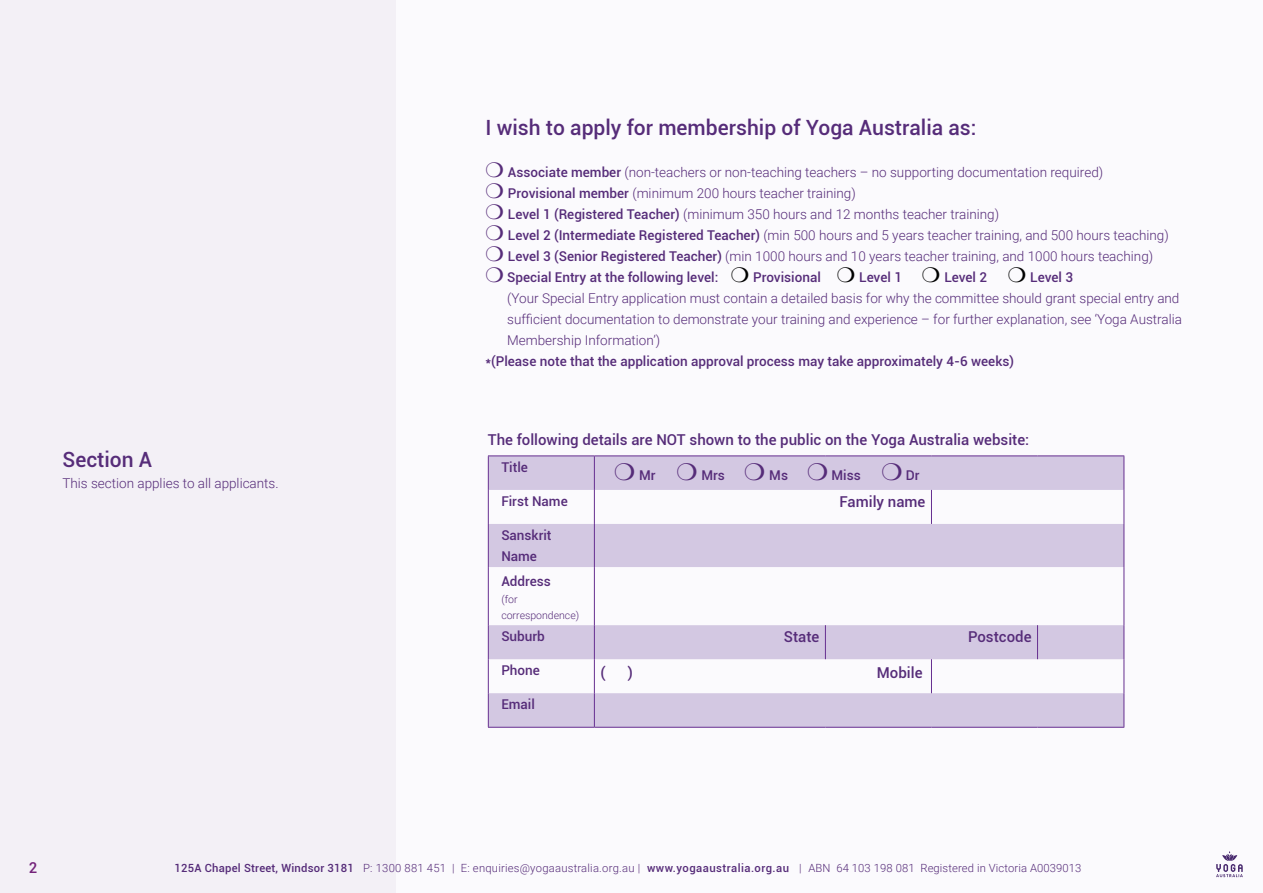
<style>
.page{position:relative;width:1263px;height:893px;background:#fbfafd}
.page>*{position:absolute;margin:0;border:0;box-sizing:border-box;transform-origin:0 0}
.t1{font:500 21px "Roboto";color:#562c79}
.t2{font:500 15px "Roboto";color:#562c79}
.t3{font:500 15px "Roboto";color:#76237b}
.t4{font:300 13.5px/21px "Roboto";color:#562c79}
.t5{font:500 13.5px/21px "Roboto";color:#562c79}
.t6{font:300 11.25px "Roboto";letter-spacing:.01em;color:#562c79}
.t7{font:300 10.5px/16.5px "Roboto";color:#562c79}
.s1{font-weight:500}
.s2{color:#000}
</style>
<div class="page">
<svg style="left:1216px;top:851px;width:27px;height:26px"></svg>
<div style="left:0;top:0;width:396px;height:893px;background:#f3f0f6"></div>
<svg style="left:489px;top:456px;width:634px;height:271px;fill:#d3c8e2"></svg>
<hr style="left:488px;top:455px;width:106px;height:1px;background:#662f90">
<hr style="left:488px;top:456px;width:1px;height:34px;background:#662f90">
<hr style="left:488px;top:490px;width:1px;height:34px;background:#662f90">
<hr style="left:488px;top:524px;width:1px;height:43px;background:#662f90">
<hr style="left:488px;top:567px;width:1px;height:58px;background:#662f90">
<hr style="left:488px;top:625px;width:1px;height:34px;background:#662f90">
<hr style="left:488px;top:659px;width:1px;height:34px;background:#662f90">
<hr style="left:488px;top:693px;width:1px;height:34px;background:#662f90">
<hr style="left:488px;top:727px;width:106px;height:1px;background:#662f90">
<hr style="left:594px;top:455px;width:231px;height:1px;background:#662f90">
<hr style="left:594px;top:456px;width:1px;height:34px;background:#662f90">
<hr style="left:825px;top:455px;width:106px;height:1px;background:#662f90">
<hr style="left:931px;top:455px;width:106px;height:1px;background:#662f90">
<hr style="left:1037px;top:455px;width:87px;height:1px;background:#662f90">
<hr style="left:1123px;top:456px;width:1px;height:34px;background:#662f90">
<hr style="left:594px;top:490px;width:1px;height:34px;background:#662f90">
<hr style="left:931px;top:490px;width:1px;height:34px;background:#662f90">
<hr style="left:1123px;top:490px;width:1px;height:34px;background:#662f90">
<hr style="left:594px;top:524px;width:1px;height:43px;background:#662f90">
<hr style="left:1123px;top:524px;width:1px;height:43px;background:#662f90">
<hr style="left:594px;top:567px;width:1px;height:58px;background:#662f90">
<hr style="left:1123px;top:567px;width:1px;height:58px;background:#662f90">
<hr style="left:594px;top:625px;width:1px;height:34px;background:#662f90">
<hr style="left:825px;top:625px;width:1px;height:34px;background:#662f90">
<hr style="left:1037px;top:625px;width:1px;height:34px;background:#662f90">
<hr style="left:1123px;top:625px;width:1px;height:34px;background:#662f90">
<hr style="left:594px;top:659px;width:1px;height:34px;background:#662f90">
<hr style="left:931px;top:659px;width:1px;height:34px;background:#662f90">
<hr style="left:1123px;top:659px;width:1px;height:34px;background:#662f90">
<hr style="left:594px;top:693px;width:1px;height:34px;background:#662f90">
<hr style="left:1123px;top:693px;width:1px;height:34px;background:#662f90">
<hr style="left:594px;top:727px;width:231px;height:1px;background:#662f90">
<hr style="left:825px;top:727px;width:106px;height:1px;background:#662f90">
<hr style="left:931px;top:727px;width:106px;height:1px;background:#662f90">
<hr style="left:1037px;top:727px;width:87px;height:1px;background:#662f90">
<h1 class="t1" style="left:62px;top:444px;width:91px">Section A</h1>
<p class="t4" style="left:62px;top:472px;width:218px">This section applies to all applicants.</p>
<h1 class="t1" style="left:485px;top:112px;width:492px">I wish to apply for membership of Yoga Australia as:</h1>
<p class="t4" style="left:485px;top:161px;width:685px">❍ <span class="s1">Associate member</span> (non-teachers or non-teaching teachers – no supporting documentation required)<br>❍ <span class="s1">Provisional member</span> (minimum 200 hours teacher training)<br>❍ <span class="s1">Level 1 (Registered Teacher)</span> (minimum 350 hours and 12 months teacher training)<br>❍ <span class="s1">Level 2 (Intermediate Registered Teacher)</span> (min 500 hours and 5 years teacher training, and 500 hours teaching) ❍ <span class="s1">Level 3 (Senior Registered Teacher)</span> (min 1000 hours and 10 years teacher training, and 1000 hours teaching) ❍ <span class="s1">Special Entry at the following level:</span> <span class="s2">❍</span> <span class="s1">Provisional</span> <span class="s2">❍</span> <span class="s1">Level 1</span> <span class="s2">❍</span> <span class="s1">Level 2</span> <span class="s2">❍</span> <span class="s1">Level 3</span></p>
<p class="t4" style="left:507px;top:287px;width:676px">(Your Special Entry application must contain a detailed basis for why the committee should grant special entry and sufficient documentation to demonstrate your training and experience – for further explanation, see ‘Yoga Australia<br>Membership Information’)</p>
<p class="t5" style="left:485px;top:350px;width:530px">*(Please note that the application approval process may take approximately 4-6 weeks)</p>
<p class="t2" style="left:488px;top:429px;width:543px">The following details are NOT shown to the public on the Yoga Australia website:</p>
<p class="t5" style="left:501px;top:456px;width:28px">Title</p>
<p class="t5" style="left:614px;top:464px;width:307px">❍ Mr ❍ Mrs ❍ Ms ❍ Miss ❍ Dr</p>
<p class="t5" style="left:501px;top:490px;width:68px">First Name</p>
<p class="t2" style="left:839px;top:491px;width:87px">Family name</p>
<p class="t5" style="left:501px;top:524px;width:52px">Sanskrit<br>Name</p>
<p class="t5" style="left:501px;top:570px;width:51px">Address</p>
<p class="t7" style="left:501px;top:590px;width:79px">(for correspondence)</p>
<p class="t5" style="left:501px;top:625px;width:45px">Suburb</p>
<p class="t2" style="left:784px;top:627px;width:37px">State</p>
<p class="t2" style="left:968px;top:627px;width:65px">Postcode</p>
<p class="t5" style="left:501px;top:659px;width:40px">Phone</p>
<p class="t2" style="left:600px;top:662px;width:7px">(</p>
<p class="t2" style="left:628px;top:662px;width:7px">)</p>
<p class="t2" style="left:877px;top:662px;width:47px">Mobile</p>
<p class="t5" style="left:501px;top:693px;width:35px">Email</p>
<p class="t3" style="left:29px;top:857px;width:10px">2</p>
<p class="t6" style="left:175px;top:860px;width:908px"><span class="s1">125A Chapel Street, Windsor 3181</span> P: 1300 881 451 | E: enquiries@yogaaustralia.org.au | <span class="s1">www.yogaaustralia.org.au</span> | ABN 64 103 198 081 Registered in Victoria A0039013</p>
</div>
